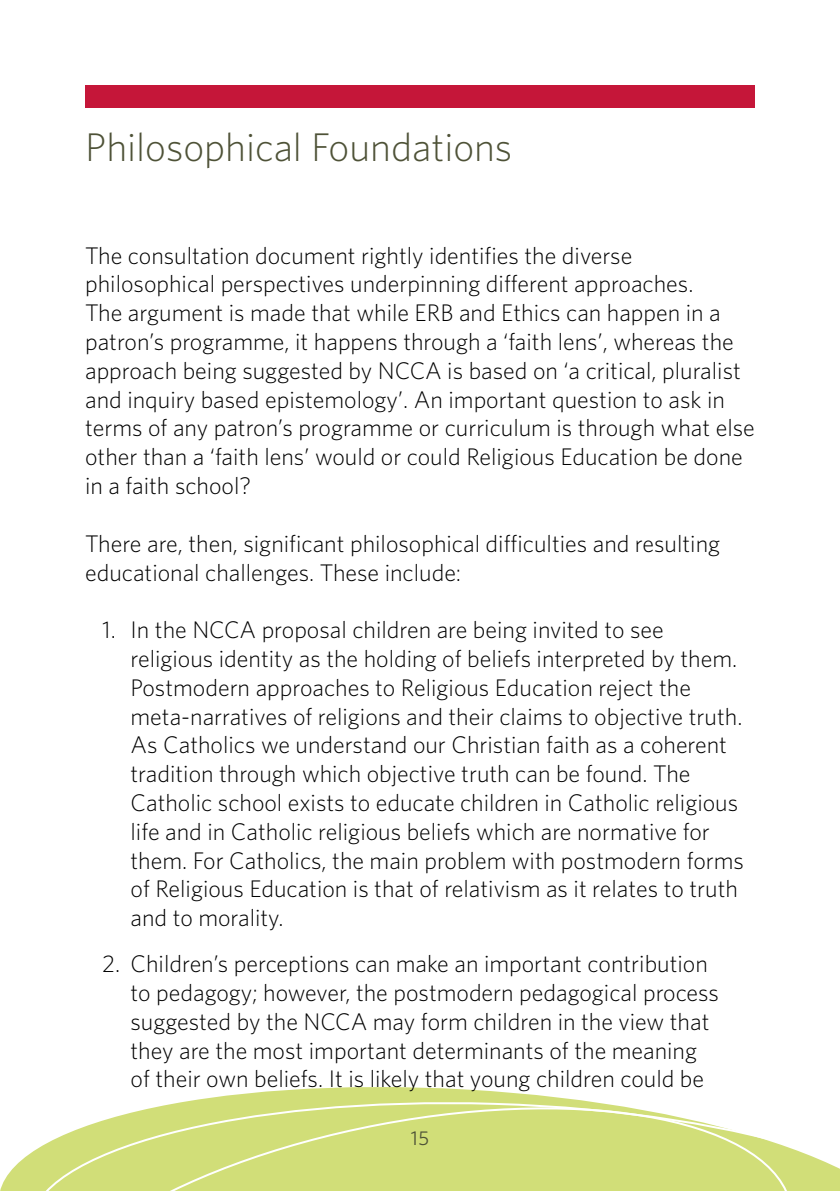
<style>
.page{position:relative;width:840px;height:1191px;background:#fff}
.page>*{position:absolute;margin:0;border:0;box-sizing:border-box;transform-origin:0 0}
.t1{font:300 40px "Whitney HTF";color:#4e5237}
.t2{font:300 24px/28.8px "Whitney HTF";color:#000}
.t3{font:20px "Whitney HTF";color:#4e5237}
</style>
<div class="page">
<svg style="left:806px;top:1154px;width:33px;height:37px"></svg>
<svg style="left:10px;top:1087px;width:796px;height:104px"></svg>
<div style="left:85px;top:85px;width:669px;height:23px;background:#c51639"></div>
<h1 class="t1" style="left:85px;top:124px;width:428px">Philosophical Foundations</h1>
<p class="t2" style="left:85px;top:240px;width:670px">The consultation document rightly identifies the diverse philosophical perspectives underpinning different approaches.<br>The argument is made that while ERB and Ethics can happen in a patron’s programme, it happens through a ‘faith lens’, whereas the approach being suggested by NCCA is based on ‘a critical, pluralist and inquiry based epistemology’. An important question to ask in terms of any patron’s programme or curriculum is through what else other than a ‘faith lens’ would or could Religious Education be done in a faith school?</p>
<p class="t2" style="left:85px;top:528px;width:636px">There are, then, significant philosophical difficulties and resulting educational challenges. These include:</p>
<p class="t2" style="left:130px;top:615px;width:614px;text-indent:-28px">1. In the NCCA proposal children are being invited to see religious identity as the holding of beliefs interpreted by them.<br>Postmodern approaches to Religious Education reject the meta-narratives of religions and their claims to objective truth.<br>As Catholics we understand our Christian faith as a coherent tradition through which objective truth can be found. The Catholic school exists to educate children in Catholic religious life and in Catholic religious beliefs which are normative for them. For Catholics, the main problem with postmodern forms of Religious Education is that of relativism as it relates to truth and to morality.</p>
<p class="t2" style="left:130px;top:949px;width:589px;text-indent:-28px">2. Children’s perceptions can make an important contribution to pedagogy; however, the postmodern pedagogical process suggested by the NCCA may form children in the view that they are the most important determinants of the meaning of their own beliefs. It is likely that young children could be</p>
<p class="t3" style="left:410px;top:1126px;width:20px">15</p>
</div>
